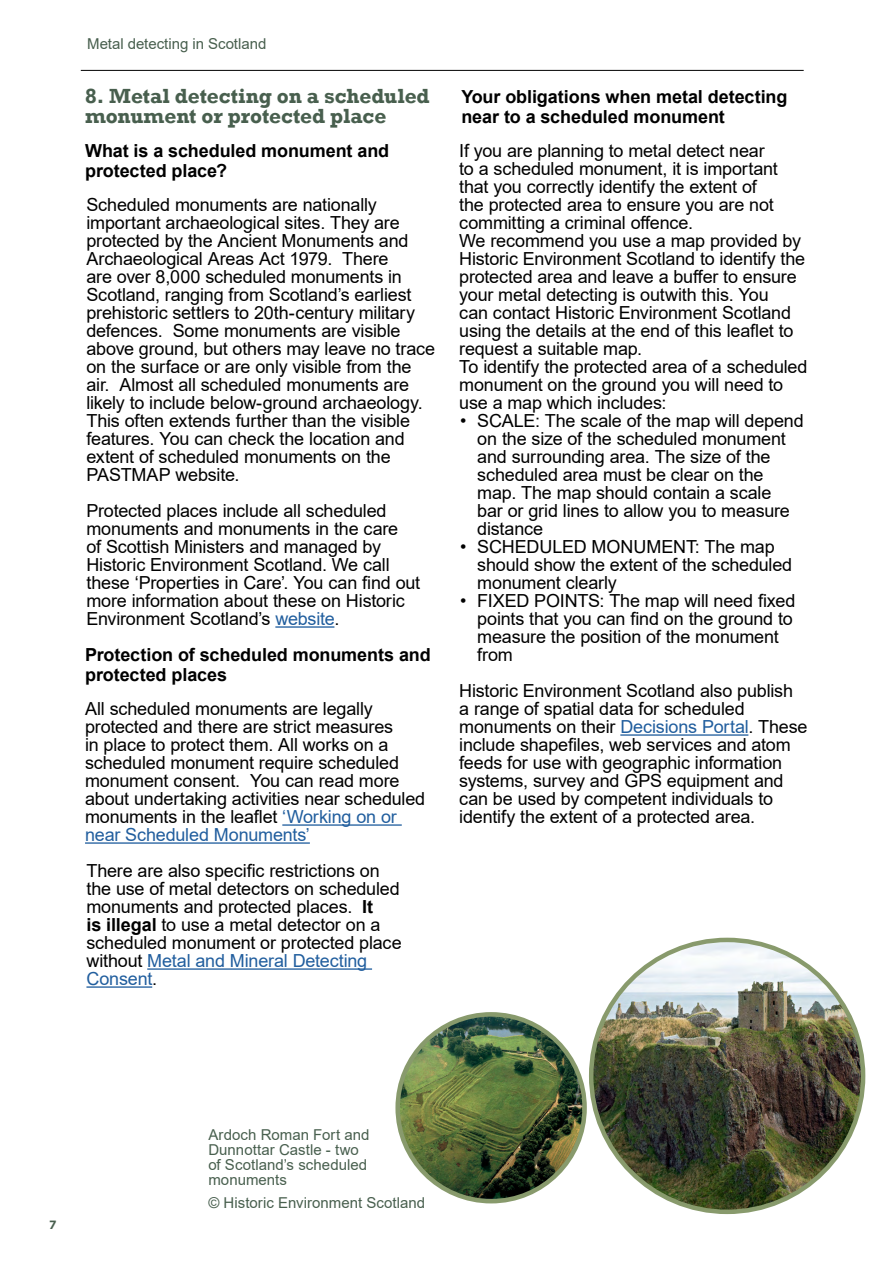
<style>
.page{position:relative;width:893px;height:1263px;background:#fff}
.page>*{position:absolute;margin:0;border:0;box-sizing:border-box;transform-origin:0 0}
.Heading_2{font:700 21px/19.5px "Rockwell";letter-spacing:-.005em;color:#485f4e}
.body{font:18px/18px "Arial";letter-spacing:-.01em;color:#000}
.Heading_3{font:700 18px/19.5px "Arial";letter-spacing:-.005em;color:#000}
.t1{font:15px/15px "Arial";letter-spacing:.005em;color:#485f4e}
.t2{font:700 12px "Gotham";color:#485f4e}
.s1{color:#215e9e}
.s2{font-weight:700}
</style>
<div class="page">
<hr style="left:81px;top:70px;width:723px;height:1px;background:#000">
<hr style="left:275px;top:626px;width:59px;height:2px;background:#215e9e">
<hr style="left:282px;top:824px;width:120px;height:2px;background:#215e9e">
<hr style="left:85px;top:842px;width:225px;height:2px;background:#215e9e">
<hr style="left:147px;top:968px;width:225px;height:2px;background:#215e9e">
<hr style="left:86px;top:986px;width:66px;height:2px;background:#215e9e">
<hr style="left:620px;top:734px;width:128px;height:2px;background:#215e9e">
<img style="left:591px;top:940px;width:272px;height:272px;border-radius:136px">
<img style="left:399px;top:1014px;width:186px;height:185px">
<div style="left:395px;top:1012px;width:192px;height:191px;border:4px solid #889a6c;border-radius:50%"></div>
<p class="t1" style="left:87px;top:36px;width:181px">Metal detecting in Scotland</p>
<h2 class="Heading_2" style="left:85px;top:86px;width:346px">8. Metal detecting on a scheduled monument or protected place</h2>
<h3 class="Heading_3" style="left:85px;top:141px;width:306px">What is a scheduled monument and protected place?</h3>
<p class="body" style="left:86px;top:196px;width:350px">Scheduled monuments are nationally important archaeological sites. They are protected by the Ancient Monuments and Archaeological Areas Act 1979. There<br>are over 8,000 scheduled monuments in Scotland, ranging from Scotland’s earliest prehistoric settlers to 20th-century military defences. Some monuments are visible above ground, but others may leave no trace on the surface or are only visible from the air. Almost all scheduled monuments are likely to include below-ground archaeology.<br>This often extends further than the visible features. You can check the location and extent of scheduled monuments on the PASTMAP website.</p>
<p class="body" style="left:86px;top:502px;width:335px">Protected places include all scheduled monuments and monuments in the care<br>of Scottish Ministers and managed by Historic Environment Scotland. We call these ‘Properties in Care’. You can find out more information about these on Historic Environment Scotland’s <span class="s1">website</span>.</p>
<h3 class="Heading_3" style="left:85px;top:645px;width:347px">Protection of scheduled monuments and protected places</h3>
<p class="body" style="left:85px;top:700px;width:342px">All scheduled monuments are legally protected and there are strict measures<br>in place to protect them. All works on a scheduled monument require scheduled monument consent. You can read more about undertaking activities near scheduled monuments in the leaflet <span class="s1">‘Working on or near Scheduled Monuments’</span></p>
<p class="body" style="left:86px;top:862px;width:317px">There are also specific restrictions on the use of metal detectors on scheduled monuments and protected places. <span class="s2">It<br>is illegal</span> to use a metal detector on a scheduled monument or protected place without <span class="s1">Metal and Mineral Detecting Consent</span>.</p>
<h3 class="Heading_3" style="left:461px;top:87px;width:328px">Your obligations when metal detecting near to a scheduled monument</h3>
<p class="body" style="left:459px;top:142px;width:320px">If you are planning to metal detect near to a scheduled monument, it is important that you correctly identify the extent of the protected area to ensure you are not committing a criminal offence.</p>
<p class="body" style="left:459px;top:232px;width:348px">We recommend you use a map provided by Historic Environment Scotland to identify the protected area and leave a buffer to ensure your metal detecting is outwith this. You<br>can contact Historic Environment Scotland using the details at the end of this leaflet to request a suitable map.</p>
<p class="body" style="left:459px;top:358px;width:350px">To identify the protected area of a scheduled monument on the ground you will need to use a map which includes:</p>
<p class="body" style="left:477px;top:412px;width:328px;text-indent:-17px">• SCALE: The scale of the map will depend on the size of the scheduled monument and surrounding area. The size of the scheduled area must be clear on the map. The map should contain a scale<br>bar or grid lines to allow you to measure distance</p>
<p class="body" style="left:477px;top:538px;width:316px;text-indent:-17px">• SCHEDULED MONUMENT: The map should show the extent of the scheduled monument clearly</p>
<p class="body" style="left:477px;top:592px;width:319px;text-indent:-17px">• FIXED POINTS: The map will need fixed points that you can find on the ground to measure the position of the monument from</p>
<p class="body" style="left:459px;top:682px;width:350px">Historic Environment Scotland also publish<br>a range of spatial data for scheduled monuments on their <span class="s1">Decisions Portal</span>. These include shapefiles, web services and atom feeds for use with geographic information systems, survey and GPS equipment and can be used by competent individuals to identify the extent of a protected area.</p>
<p class="t2" style="left:49px;top:1216px;width:9px">7</p>
<p class="t1" style="left:208px;top:1127px;width:163px">Ardoch Roman Fort and<br>Dunnottar Castle - two of Scotland’s scheduled monuments</p>
<p class="t1" style="left:208px;top:1195px;width:218px">© Historic Environment Scotland</p>
</div>
